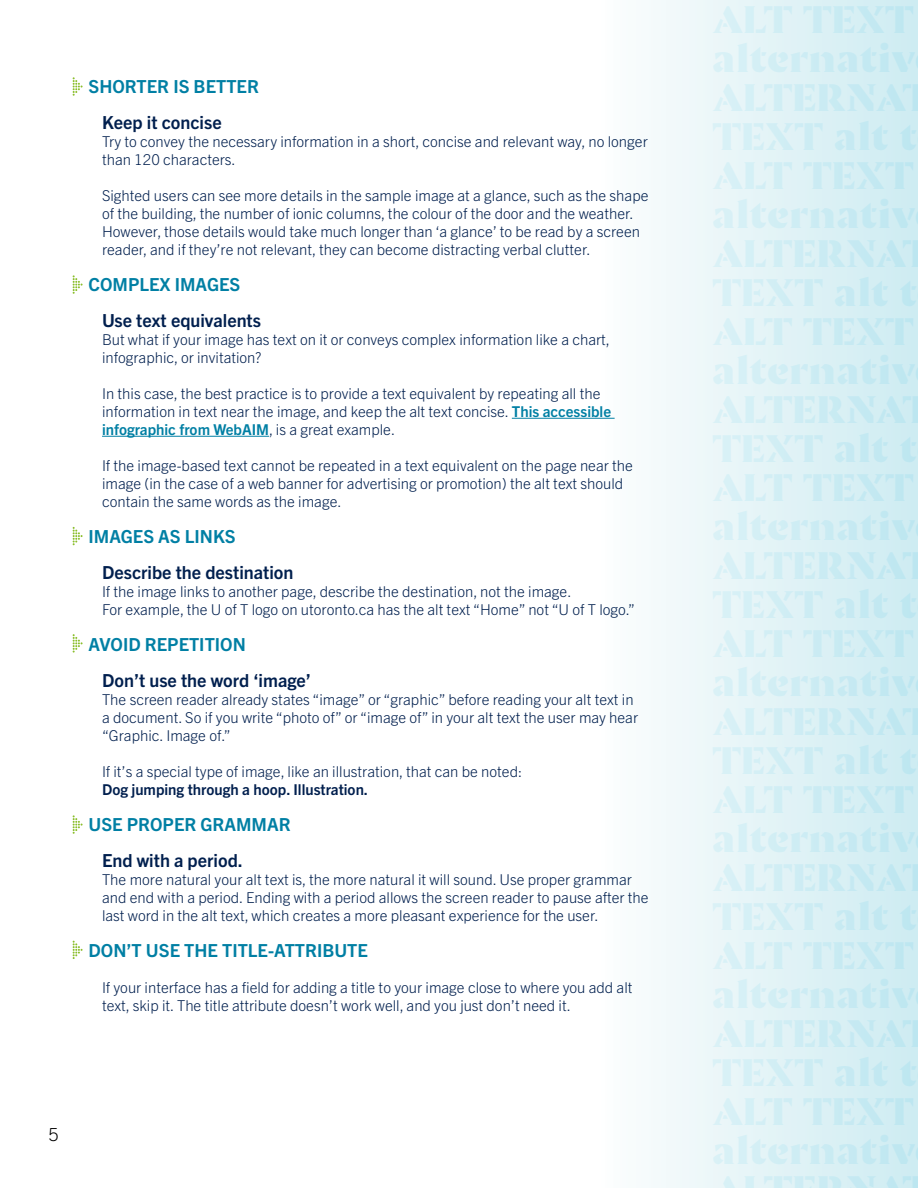
<style>
.page{position:relative;width:918px;height:1188px;background:#fff}
.page>*{position:absolute;margin:0;border:0;box-sizing:border-box;transform-origin:0 0}
.t1{font:700 18px "Trade Gothic Next LT Pro";color:#007fa4}
.t2{font:700 18px "Trade Gothic Next LT Pro";color:#001f4e}
.t3{font:300 18px "Trade Gothic Next LT Pro";color:#000}
.t4{font:300 15px/18px "Trade Gothic Next LT Pro";color:#001f4e}
.t5{font:700 15px "Trade Gothic Next LT Pro";color:#001f4e}
.s1{font-weight:700;color:#007fa4}
</style>
<div class="page">
<div style="left:599px;top:0;width:319px;height:1188px;background:linear-gradient(to right,#fdfefd,#ceebf1)"></div>
<hr style="left:512px;top:418px;width:103px;height:1px;background:#007fa4">
<hr style="left:102px;top:436px;width:167px;height:1px;background:#007fa4">
<svg style="left:73px;top:275px;width:10px;height:19px"></svg>
<svg style="left:73px;top:77px;width:10px;height:19px"></svg>
<svg style="left:73px;top:527px;width:10px;height:18px"></svg>
<svg style="left:73px;top:634px;width:10px;height:19px"></svg>
<svg style="left:73px;top:815px;width:10px;height:19px"></svg>
<svg style="left:73px;top:941px;width:10px;height:18px"></svg>
<h3 class="t1" style="left:89px;top:74px;width:172px">SHORTER IS BETTER</h3>
<p class="t2" style="left:102px;top:110px;width:121px">Keep it concise</p>
<p class="t4" style="left:102px;top:131px;width:547px">Try to convey the necessary information in a short, concise and relevant way, no longer than 120 characters.</p>
<p class="t4" style="left:102px;top:185px;width:548px">Sighted users can see more details in the sample image at a glance, such as the shape of the building, the number of ionic columns, the colour of the door and the weather.<br>However, those details would take much longer than ‘a glance’ to be read by a screen reader, and if they’re not relevant, they can become distracting verbal clutter.</p>
<h3 class="t1" style="left:89px;top:272px;width:153px">COMPLEX IMAGES</h3>
<h4 class="t2" style="left:102px;top:308px;width:161px">Use text equivalents</h4>
<p class="t4" style="left:102px;top:329px;width:509px">But what if your image has text on it or conveys complex information like a chart, infographic, or invitation?</p>
<p class="t4" style="left:102px;top:383px;width:511px">In this case, the best practice is to provide a text equivalent by repeating all the information in text near the image, and keep the alt text concise. <span class="s1">This accessible infographic from WebAIM</span>, is a great example.</p>
<p class="t4" style="left:102px;top:455px;width:532px">If the image-based text cannot be repeated in a text equivalent on the page near the image (in the case of a web banner for advertising or promotion) the alt text should contain the same words as the image.</p>
<h3 class="t1" style="left:89px;top:524px;width:149px">IMAGES AS LINKS</h3>
<h4 class="t2" style="left:102px;top:560px;width:193px">Describe the destination</h4>
<p class="t4" style="left:102px;top:581px;width:471px">If the image links to another page, describe the destination, not the image.</p>
<p class="t4" style="left:102px;top:599px;width:535px">For example, the U of T logo on utoronto.ca has the alt text “Home” not “U of T logo.”</p>
<h3 class="t1" style="left:89px;top:632px;width:159px">AVOID REPETITION</h3>
<h4 class="t2" style="left:102px;top:668px;width:210px">Don’t use the word ‘image’</h4>
<p class="t4" style="left:102px;top:689px;width:538px">The screen reader already states “image” or “graphic” before reading your alt text in a document. So if you write “photo of” or “image of” in your alt text the user may hear “Graphic. Image of.”</p>
<p class="t4" style="left:102px;top:761px;width:422px">If it’s a special type of image, like an illustration, that can be noted:</p>
<p class="t5" style="left:102px;top:779px;width:268px">Dog jumping through a hoop. Illustration.</p>
<h3 class="t1" style="left:89px;top:812px;width:204px">USE PROPER GRAMMAR</h3>
<h4 class="t2" style="left:102px;top:848px;width:142px">End with a period.</h4>
<p class="t4" style="left:102px;top:869px;width:548px">The more natural your alt text is, the more natural it will sound. Use proper grammar and end with a period. Ending with a period allows the screen reader to pause after the last word in the alt text, which creates a more pleasant experience for the user.</p>
<h3 class="t1" style="left:89px;top:938px;width:281px">DON’T USE THE TITLE-ATTRIBUTE</h3>
<p class="t4" style="left:102px;top:977px;width:532px">If your interface has a field for adding a title to your image close to where you add alt text, skip it. The title attribute doesn’t work well, and you just don’t need it.</p>
<p class="t3" style="left:49px;top:1122px;width:12px">5</p>
</div>
